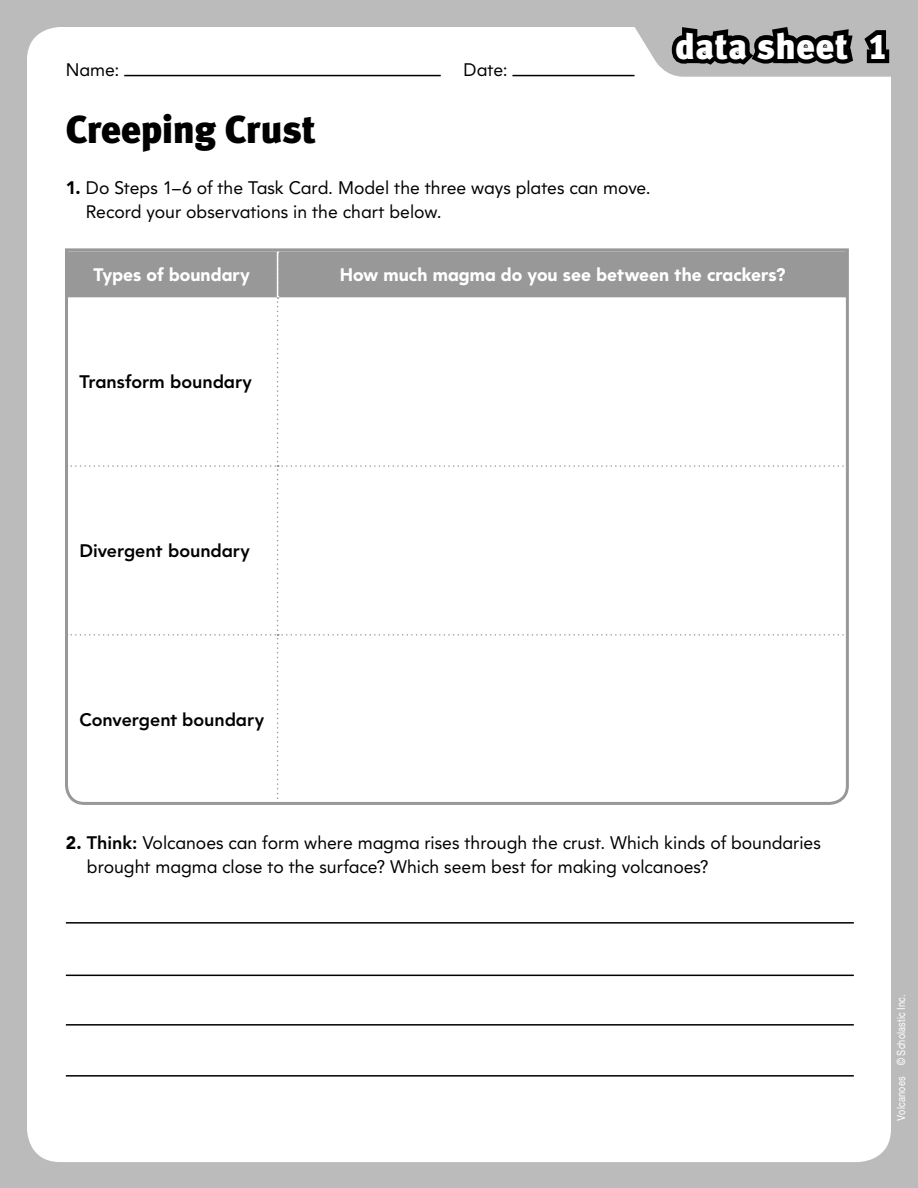
<style>
.page{position:relative;width:918px;height:1188px;background:#bbb}
.page>*{position:absolute;margin:0;border:0;box-sizing:border-box;transform-origin:0 0}
.t1{font:900 39px "Meta Plus Lining";letter-spacing:-.005em;color:#000}
.t2{font:900 36px "Meta Plus Lining";letter-spacing:.015em;color:#fff}
.t3{font:18px/24px "Math";color:#000}
.t4{font:900 18px "Math";color:#fff}
.t5{font:800 18px "Math";color:#000}
.t6{font:condensed 11.25px "Helvetica";letter-spacing:.015em;color:#fff}
.s1{font-weight:900}
.s2{font-weight:800}
</style>
<div class="page">
<div style="left:27px;top:27px;width:864px;height:1135px;background:#fff;border-radius:33px"></div>
<svg style="left:595px;top:27px;width:296px;height:50px"></svg>
<hr style="left:124px;top:75px;width:317px;height:1px;background:#000">
<hr style="left:512px;top:75px;width:122px;height:1px;background:#000">
<hr style="left:66px;top:922px;width:788px;height:2px;background:#000">
<hr style="left:66px;top:975px;width:788px;height:1px;background:#000">
<hr style="left:66px;top:1024px;width:788px;height:2px;background:#000">
<hr style="left:66px;top:1075px;width:788px;height:2px;background:#000">
<svg style="left:65px;top:248px;width:784px;height:557px"></svg>
<p class="t3" style="left:66px;top:58px;width:55px">Name:</p>
<p class="t3" style="left:464px;top:58px;width:45px">Date:</p>
<h1 class="t1" style="left:66px;top:107px;width:252px">Creeping Crust</h1>
<p class="t3" style="left:86px;top:176px;width:566px;text-indent:-20px"><span class="s1">1.</span> Do Steps 1–6 of the Task Card. Model the three ways plates can move.<br>Record your observations in the chart below.</p>
<h2 class="t2" style="left:675px;top:25px;width:214px">data sheet 1</h2>
<p class="t4" style="left:94px;top:264px;width:158px">Types of boundary</p>
<p class="t4" style="left:340px;top:264px;width:447px">How much magma do you see between the crackers?</p>
<p class="t5" style="left:79px;top:371px;width:174px">Transform boundary</p>
<p class="t5" style="left:79px;top:540px;width:172px">Divergent boundary</p>
<p class="t5" style="left:79px;top:709px;width:186px">Convergent boundary</p>
<p class="t3" style="left:87px;top:830px;width:735px;text-indent:-21px"><span class="s1">2.</span> <span class="s2">Think:</span> Volcanoes can form where magma rises through the crust. Which kinds of boundaries brought magma close to the surface? Which seem best for making volcanoes?</p>
<p class="t6" style="left:895px;top:1120px;width:128px;rotate:-90deg">Volcanoes © Scholastic Inc.</p>
</div>
